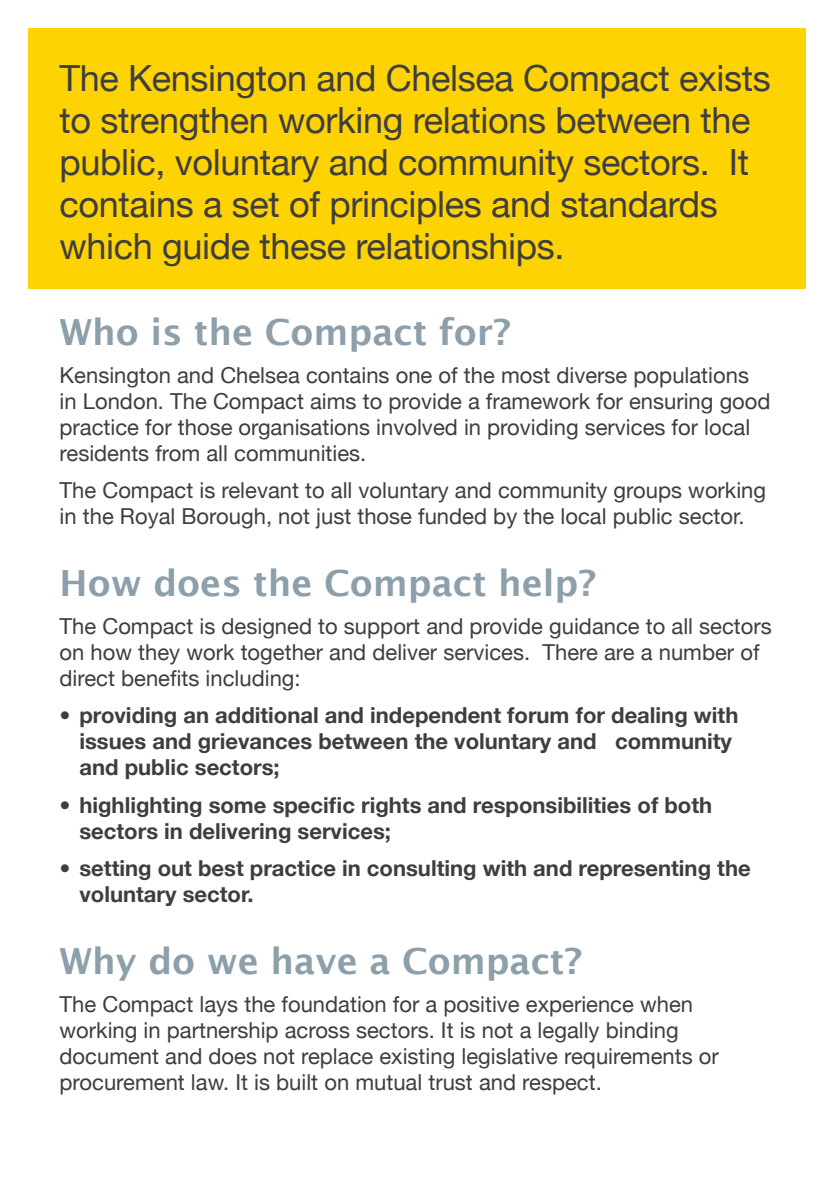
<style>
.page{position:relative;width:840px;height:1191px;background:#fff}
.page>*{position:absolute;margin:0;border:0;box-sizing:border-box;transform-origin:0 0}
.body_80__black{font:36px/42px "Helvetica Neue";letter-spacing:-.01em;color:#3e3e3f}
.sub{font:600 36px "Lucida Sans";color:#8c9faa}
.body_80__black-2{font:22px/26px "Helvetica Neue";color:#3e3e3f}
.bullets{font:700 22px/26px "Helvetica Neue";color:#3e3e3f}
</style>
<div class="page">
<div style="left:28px;top:28px;width:777px;height:261px;background:#fed304"></div>
<p class="body_80__black" style="left:60px;top:57px;width:712px">The Kensington and Chelsea Compact exists to strengthen working relations between the public, voluntary and community sectors. It contains a set of principles and standards which guide these relationships.</p>
<p class="sub" style="left:60px;top:312px;width:453px">Who is the Compact for?</p>
<p class="body_80__black-2" style="left:60px;top:361px;width:712px">Kensington and Chelsea contains one of the most diverse populations in London. The Compact aims to provide a framework for ensuring good practice for those organisations involved in providing services for local residents from all communities.</p>
<p class="body_80__black-2" style="left:60px;top:477px;width:707px">The Compact is relevant to all voluntary and community groups working in the Royal Borough, not just those funded by the local public sector.</p>
<p class="sub" style="left:60px;top:563px;width:538px">How does the Compact help?</p>
<p class="body_80__black-2" style="left:60px;top:612px;width:713px">The Compact is designed to support and provide guidance to all sectors on how they work together and deliver services. There are a number of direct benefits including:</p>
<p class="bullets" style="left:79px;top:702px;width:660px;text-indent:-20px">• providing an additional and independent forum for dealing with issues and grievances between the voluntary and community and public sectors;</p>
<p class="bullets" style="left:79px;top:791px;width:634px;text-indent:-20px">• highlighting some specific rights and responsibilities of both sectors in delivering services;</p>
<p class="bullets" style="left:79px;top:854px;width:672px;text-indent:-20px">• setting out best practice in consulting with and representing the voluntary sector.</p>
<p class="sub" style="left:60px;top:941px;width:524px">Why do we have a Compact?</p>
<p class="body_80__black-2" style="left:60px;top:990px;width:660px">The Compact lays the foundation for a positive experience when working in partnership across sectors. It is not a legally binding document and does not replace existing legislative requirements or procurement law. It is built on mutual trust and respect.</p>
</div>
